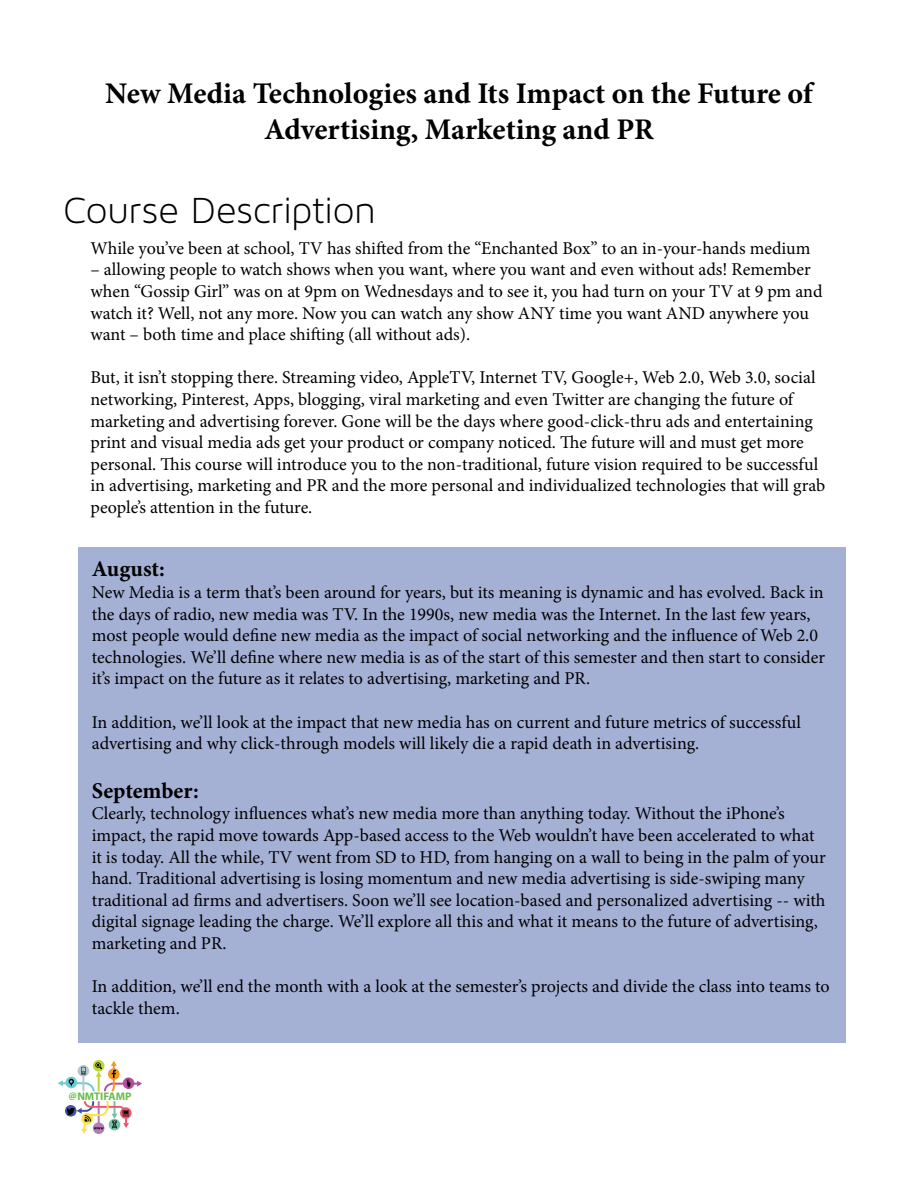
<style>
.page{position:relative;width:918px;height:1188px;background:#fff}
.page>*{position:absolute;margin:0;border:0;box-sizing:border-box;transform-origin:0 0}
.t1{font:39px "Maven Pro Light 300";letter-spacing:-.005em;color:#000}
.t2{font:700 30px/36px "Minion Pro";color:#000;text-align:center}
.t3{font:700 22.5px "Minion Pro";letter-spacing:-.005em;color:#000}
.t4{font:18px/21.6px "Minion Pro";color:#000}
.t5{font:700 11.1px "Myriad Pro";color:#68bd45}
</style>
<div class="page">
<div style="left:78px;top:547px;width:767px;height:495px;background:#a5b0d5"></div>
<svg style="left:65px;top:1105px;width:12px;height:12px"></svg>
<svg style="left:120px;top:1107px;width:12px;height:12px"></svg>
<svg style="left:58px;top:1061px;width:84px;height:31px"></svg>
<svg style="left:67px;top:1101px;width:62px;height:33px"></svg>
<h2 class="t2" style="left:105px;top:75px;width:709px">New Media Technologies and Its Impact on the Future of<br>Advertising, Marketing and PR</h2>
<h1 class="t1" style="left:63px;top:189px;width:315px">Course Description</h1>
<p class="t4" style="left:90px;top:237px;width:722px">While you’ve been at school, TV has shifted from the “Enchanted Box” to an in-your-hands medium</p>
<p class="t4" style="left:90px;top:259px;width:734px">– allowing people to watch shows when you want, where you want and even without ads! Remember when “Gossip Girl” was on at 9pm on Wednesdays and to see it, you had turn on your TV at 9 pm and watch it? Well, not any more. Now you can watch any show ANY time you want AND anywhere you want – both time and place shifting (all without ads).</p>
<p class="t4" style="left:90px;top:367px;width:736px">But, it isn’t stopping there. Streaming video, AppleTV, Internet TV, Google+, Web 2.0, Web 3.0, social networking, Pinterest, Apps, blogging, viral marketing and even Twitter are changing the future of marketing and advertising forever. Gone will be the days where good-click-thru ads and entertaining print and visual media ads get your product or company noticed. The future will and must get more personal. This course will introduce you to the non-traditional, future vision required to be successful in advertising, marketing and PR and the more personal and individualized technologies that will grab people’s attention in the future.</p>
<p class="t3" style="left:92px;top:553px;width:75px">August:</p>
<p class="t4" style="left:92px;top:582px;width:735px">New Media is a term that’s been around for years, but its meaning is dynamic and has evolved. Back in the days of radio, new media was TV. In the 1990s, new media was the Internet. In the last few years, most people would define new media as the impact of social networking and the influence of Web 2.0 technologies. We’ll define where new media is as of the start of this semester and then start to consider it’s impact on the future as it relates to advertising, marketing and PR.</p>
<p class="t4" style="left:92px;top:711px;width:711px">In addition, we’ll look at the impact that new media has on current and future metrics of successful advertising and why click-through models will likely die a rapid death in advertising.</p>
<p class="t3" style="left:92px;top:775px;width:109px">September:</p>
<p class="t4" style="left:92px;top:803px;width:735px">Clearly, technology influences what’s new media more than anything today. Without the iPhone’s impact, the rapid move towards App-based access to the Web wouldn’t have been accelerated to what it is today. All the while, TV went from SD to HD, from hanging on a wall to being in the palm of your hand. Traditional advertising is losing momentum and new media advertising is side-swiping many traditional ad firms and advertisers. Soon we’ll see location-based and personalized advertising -- with digital signage leading the charge. We’ll explore all this and what it means to the future of advertising, marketing and PR.</p>
<p class="t4" style="left:92px;top:976px;width:739px">In addition, we’ll end the month with a look at the semester’s projects and divide the class into teams to tackle them.</p>
<p class="t5" style="left:69px;top:1089px;width:65px">@NMTIFAMP</p>
</div>
